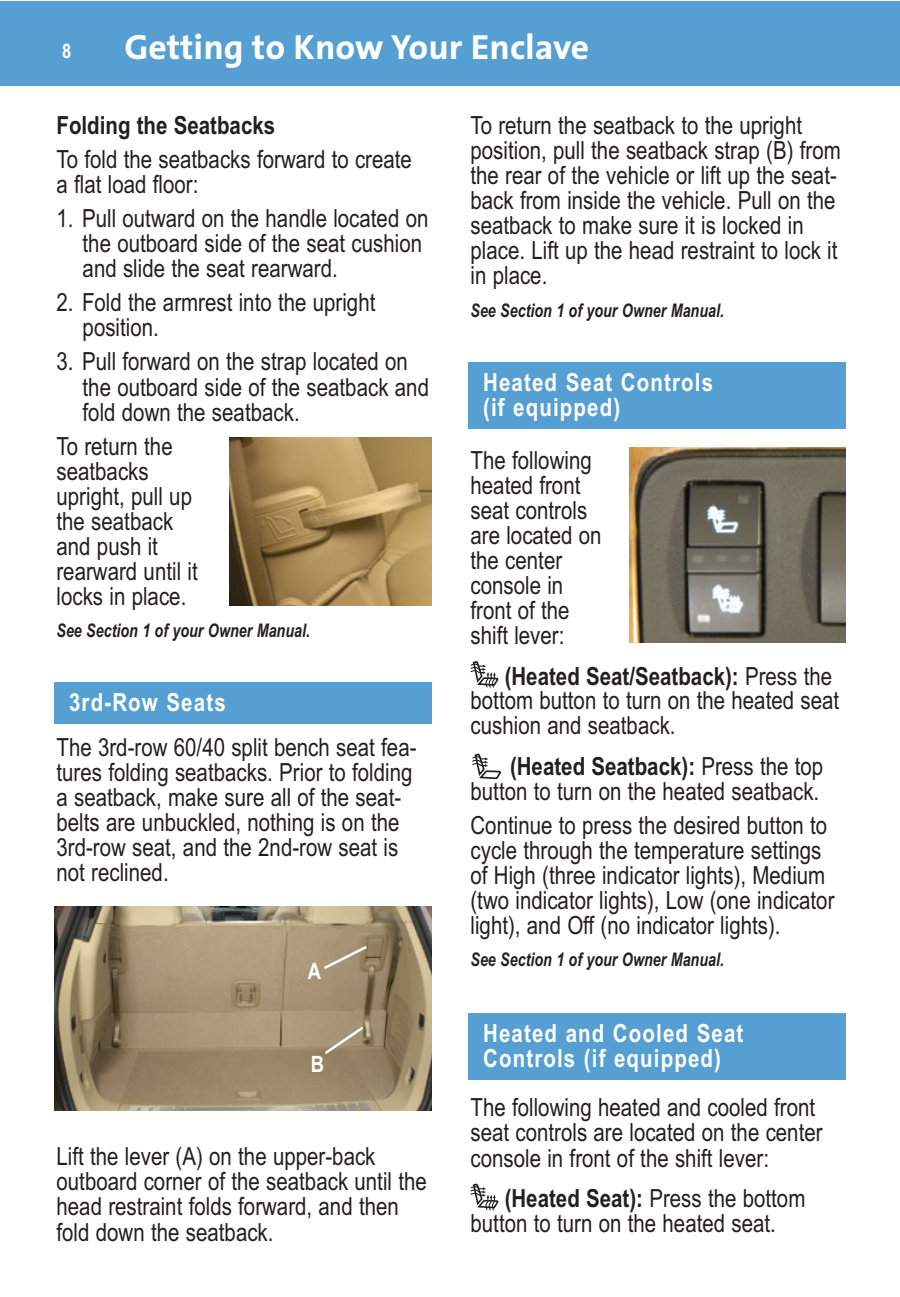
<style>
.page{position:relative;width:900px;height:1297px;background:#fff}
.page>*{position:absolute;margin:0;border:0;box-sizing:border-box;transform-origin:0 0}
.t1{font:700 35px "GM Sans";color:#fff}
.t2{font:25px/25px "Arial Narrow";color:#231f20}
.t3{font:700 25px/25px "Arial Narrow";letter-spacing:.045em;color:#fff}
.t4{font:700 25px "Arial Narrow";color:#231f20}
.t5{font:700 22.5px "Arial Narrow";color:#fff}
.t6{font:700 20px "Arial Narrow";color:#fff}
.t7{font:italic 700 18.75px "Arial Narrow";color:#231f20;scale:.93 1}
.s1{font-weight:700}
</style>
<div class="page">
<div style="left:0;top:1px;width:900px;height:84px;background:#569fd3"></div>
<img style="left:230px;top:437px;width:202px;height:168px">
<img style="left:54px;top:906px;width:378px;height:204px">
<div style="left:54px;top:682px;width:378px;height:42px;background:#569fd3"></div>
<svg style="left:321px;top:943px;width:49px;height:28px"></svg>
<svg style="left:322px;top:1023px;width:44px;height:33px"></svg>
<svg style="left:472px;top:753px;width:29px;height:25px"></svg>
<svg style="left:470px;top:661px;width:28px;height:26px"></svg>
<img style="left:629px;top:447px;width:217px;height:195px">
<div style="left:468px;top:362px;width:378px;height:67px;background:#569fd3"></div>
<div style="left:468px;top:1013px;width:378px;height:66px;background:#569fd3"></div>
<svg style="left:470px;top:1183px;width:28px;height:26px"></svg>
<p class="t6" style="left:62px;top:44px;width:11px">8</p>
<h1 class="t1" style="left:124px;top:34px;width:466px">Getting to Know Your Enclave</h1>
<p class="t4" style="left:57px;top:116px;width:220px">Folding the Seatbacks</p>
<p class="t2" style="left:57px;top:149px;width:357px">To fold the seatbacks forward to create a flat load floor:</p>
<p class="t2" style="left:83px;top:208px;width:347px;text-indent:-26px">1. Pull outward on the handle located on the outboard side of the seat cushion and slide the seat rearward.</p>
<p class="t2" style="left:83px;top:292px;width:294px;text-indent:-26px">2. Fold the armrest into the upright position.</p>
<p class="t2" style="left:83px;top:351px;width:348px;text-indent:-26px">3. Pull forward on the strap located on the outboard side of the seatback and fold down the seatback.</p>
<p class="t2" style="left:57px;top:435px;width:143px">To return the seatbacks upright, pull up the seatback and push it rearward until it locks in place.</p>
<p class="t7" style="left:57px;top:623px;width:274px">See Section 1 of your Owner Manual.</p>
<p class="t3" style="left:69px;top:692px;width:158px">3rd-Row Seats</p>
<p class="t2" style="left:57px;top:737px;width:362px">The 3rd-row 60/40 split bench seat fea&shy;tures folding seatbacks. Prior to folding a seatback, make sure all of the seat&shy;belts are unbuckled, nothing is on the 3rd-row seat, and the 2nd-row seat is not reclined.</p>
<p class="t5" style="left:308px;top:962px;width:15px">A</p>
<p class="t5" style="left:311px;top:1055px;width:15px">B</p>
<p class="t2" style="left:57px;top:1146px;width:372px">Lift the lever (A) on the upper-back outboard corner of the seatback until the head restraint folds forward, and then fold down the seatback.</p>
<p class="t2" style="left:470px;top:115px;width:372px">To return the seatback to the upright position, pull the seatback strap (B) from the rear of the vehicle or lift up the seat&shy;back from inside the vehicle. Pull on the seatback to make sure it is locked in place. Lift up the head restraint to lock it in place.</p>
<p class="t7" style="left:470px;top:303px;width:274px">See Section 1 of your Owner Manual.</p>
<p class="t3" style="left:483px;top:372px;width:232px">Heated Seat Controls (if equipped)</p>
<p class="t2" style="left:470px;top:450px;width:133px">The following heated front seat controls are located on the center console in front of the shift lever:</p>
<p class="t2" style="left:471px;top:666px;width:370px;text-indent:34px"><span class="s1">(Heated Seat/Seatback):</span> Press the bottom button to turn on the heated seat cushion and seatback.</p>
<p class="t2" style="left:471px;top:756px;width:354px;text-align:right"><span class="s1">(Heated Seatback):</span> Press the top button to turn on the heated seatback.</p>
<p class="t2" style="left:471px;top:814px;width:366px">Continue to press the desired button to cycle through the temperature settings of High (three indicator lights), Medium (two indicator lights), Low (one indicator light), and Off (no indicator lights).</p>
<p class="t7" style="left:470px;top:952px;width:274px">See Section 1 of your Owner Manual.</p>
<p class="t3" style="left:483px;top:1022px;width:262px">Heated and Cooled Seat<br>Controls (if equipped)</p>
<p class="t2" style="left:470px;top:1097px;width:354px">The following heated and cooled front seat controls are located on the center console in front of the shift lever:</p>
<p class="t2" style="left:470px;top:1188px;width:336px;text-indent:34px"><span class="s1">(Heated Seat):</span> Press the bottom button to turn on the heated seat.</p>
</div>
